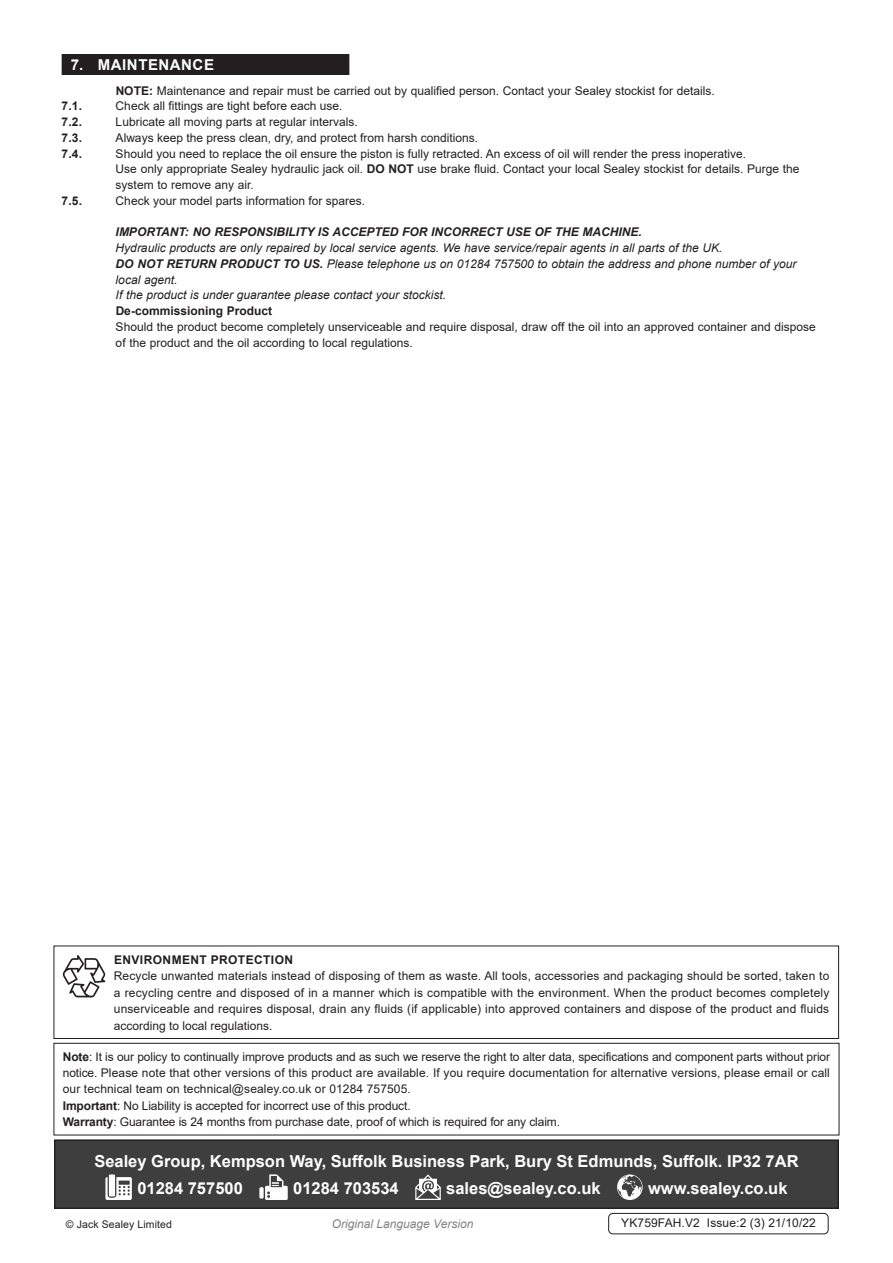
<style>
.page{position:relative;width:893px;height:1263px;background:#fff}
.page>*{position:absolute;margin:0;border:0;box-sizing:border-box;transform-origin:0 0}
.Footer_Contact_Infor{font:700 16.5px "Arial";color:#fff}
.t1{font:700 15px "Arial";letter-spacing:.035em;color:#fff}
.Enviroment_Protectio{font:12px/16.5px "Arial";color:#231f20}
.Important_Notificati{font:12px/16.2px "Arial";letter-spacing:-.01em;color:#231f20;text-align:justify}
.t2{font:italic 12px/15.8px "Arial";color:#231f20}
.t3{font:italic 700 12px "Arial";color:#231f20}
.Enviroment_Protectio-2{font:700 12px "Arial";letter-spacing:.02em;color:#231f20}
.Body__Footer{font:12px "Arial";letter-spacing:.01em;color:#231f20}
.Enviroment_Protectio-3{font:700 12px "Arial";color:#231f20}
.t4{font:italic 12px "Arial";color:#808285}
.Body__Justified__7pt{font:10.5px "Arial";letter-spacing:.01em;color:#231f20}
.s1{font-weight:700}
</style>
<div class="page">
<div style="left:62px;top:54px;width:287px;height:21px;background:#231f20"></div>
<div style="left:55px;top:1140px;width:783px;height:68px;background:#3e3e3f"></div>
<svg style="left:105px;top:1177px;width:27px;height:23px"></svg>
<div style="left:109px;top:1174px;width:6px;height:22px;background:#fff"></div>
<div style="left:259px;top:1187px;width:5px;height:11px;background:#fff"></div>
<svg style="left:265px;top:1174px;width:23px;height:26px"></svg>
<svg style="left:415px;top:1174px;width:26px;height:26px"></svg>
<svg style="left:617px;top:1174px;width:26px;height:26px"></svg>
<div style="left:54px;top:1139px;width:785px;height:70px;border:2px solid #231f20"></div>
<div style="left:54px;top:945px;width:785px;height:94px;border:1px solid #231f20"></div>
<svg style="left:63px;top:955px;width:42px;height:42px"></svg>
<div style="left:54px;top:1043px;width:785px;height:92px;border:1px solid #231f20"></div>
<div style="left:608px;top:1213px;width:220px;height:21px;border:1px solid #231f20;border-radius:4px"></div>
<p class="t1" style="left:71px;top:54px;width:145px">7. MAINTENANCE</p>
<p class="Enviroment_Protectio" style="left:116px;top:82px;width:600px"><span class="s1">NOTE:</span> Maintenance and repair must be carried out by qualified person. Contact your Sealey stockist for details.</p>
<p class="Enviroment_Protectio-2" style="left:62px;top:98px;width:22px">7.1.</p>
<p class="Enviroment_Protectio" style="left:116px;top:98px;width:228px">Check all fittings are tight before each use.</p>
<p class="Enviroment_Protectio-2" style="left:62px;top:113px;width:22px">7.2.</p>
<p class="Enviroment_Protectio" style="left:116px;top:113px;width:244px">Lubricate all moving parts at regular intervals.</p>
<p class="Enviroment_Protectio-2" style="left:62px;top:129px;width:22px">7.3.</p>
<p class="Enviroment_Protectio" style="left:116px;top:129px;width:364px">Always keep the press clean, dry, and protect from harsh conditions.</p>
<p class="Enviroment_Protectio-2" style="left:62px;top:145px;width:22px">7.4.</p>
<p class="Enviroment_Protectio" style="left:116px;top:145px;width:632px">Should you need to replace the oil ensure the piston is fully retracted. An excess of oil will render the press inoperative.</p>
<p class="Enviroment_Protectio" style="left:116px;top:161px;width:685px;line-height:15.8px">Use only appropriate Sealey hydraulic jack oil. <span class="s1">DO NOT</span> use brake fluid. Contact your local Sealey stockist for details. Purge the system to remove any air.</p>
<p class="Enviroment_Protectio-2" style="left:62px;top:192px;width:22px">7.5.</p>
<p class="Enviroment_Protectio" style="left:116px;top:192px;width:251px">Check your model parts information for spares.</p>
<p class="t3" style="left:116px;top:224px;width:528px">IMPORTANT: NO RESPONSIBILITY IS ACCEPTED FOR INCORRECT USE OF THE MACHINE.</p>
<p class="t2" style="left:116px;top:240px;width:608px">Hydraulic products are only repaired by local service agents. We have service/repair agents in all parts of the UK.</p>
<p class="t2" style="left:116px;top:256px;width:682px"><span class="s1">DO NOT RETURN PRODUCT TO US.</span> Please telephone us on 01284 757500 to obtain the address and phone number of your local agent.</p>
<p class="t2" style="left:116px;top:287px;width:332px">If the product is under guarantee please contact your stockist.</p>
<p class="Enviroment_Protectio-3" style="left:116px;top:302px;width:158px">De-commissioning Product</p>
<p class="Enviroment_Protectio" style="left:116px;top:319px;width:702px;line-height:15.8px">Should the product become completely unserviceable and require disposal, draw off the oil into an approved container and dispose of the product and the oil according to local regulations.</p>
<p class="Enviroment_Protectio-2" style="left:114px;top:951px;width:181px">ENVIRONMENT PROTECTION</p>
<p class="Enviroment_Protectio" style="left:114px;top:967px;width:717px;text-align:justify">Recycle unwanted materials instead of disposing of them as waste. All tools, accessories and packaging should be sorted, taken to a recycling centre and disposed of in a manner which is compatible with the environment. When the product becomes completely unserviceable and requires disposal, drain any fluids (if applicable) into approved containers and dispose of the product and fluids according to local regulations.</p>
<p class="Important_Notificati" style="left:63px;top:1048px;width:769px"><span class="s1">Note</span>: It is our policy to continually improve products and as such we reserve the right to alter data, specifications and component parts without prior notice. Please note that other versions of this product are available. If you require documentation for alternative versions, please email or call our technical team on technical@sealey.co.uk or 01284 757505.</p>
<p class="Important_Notificati" style="left:63px;top:1097px;width:349px"><span class="s1">Important</span>: No Liability is accepted for incorrect use of this product.</p>
<p class="Important_Notificati" style="left:63px;top:1114px;width:499px"><span class="s1">Warranty</span>: Guarantee is 24 months from purchase date, proof of which is required for any claim.</p>
<p class="Footer_Contact_Infor" style="left:94px;top:1149px;width:706px">Sealey Group, Kempson Way, Suffolk Business Park, Bury St Edmunds, Suffolk. IP32 7AR</p>
<p class="Footer_Contact_Infor" style="left:137px;top:1176px;width:107px">01284 757500</p>
<p class="Footer_Contact_Infor" style="left:293px;top:1176px;width:107px">01284 703534</p>
<p class="Footer_Contact_Infor" style="left:446px;top:1176px;width:156px">sales@sealey.co.uk</p>
<p class="Footer_Contact_Infor" style="left:648px;top:1176px;width:141px">www.sealey.co.uk</p>
<p class="Body__Justified__7pt" style="left:66px;top:1217px;width:108px">© Jack Sealey Limited</p>
<p class="t4" style="left:332px;top:1216px;width:143px">Original Language Version</p>
<p class="Body__Footer" style="left:621px;top:1214px;width:196px">YK759FAH.V2 Issue:2 (3) 21/10/22</p>
</div>
